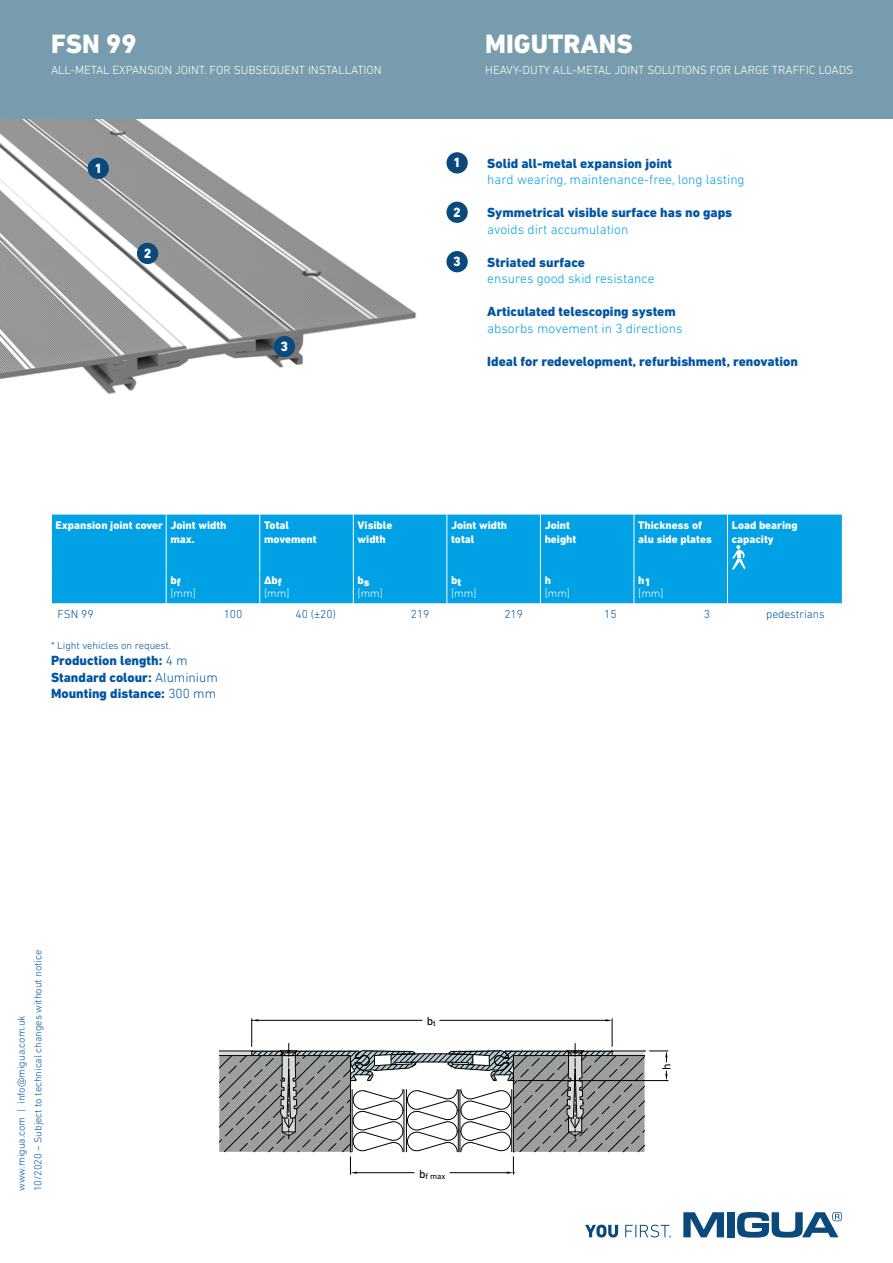
<style>
.page{position:relative;width:893px;height:1263px;background:#fff}
.page>*{position:absolute;margin:0;border:0;box-sizing:border-box;transform-origin:0 0}
.t1{font:800 27px "DIN Next LT Pro";color:#fff}
.t2{font:800 13.65px "DIN Next LT Pro";color:#fff}
.t3{font:800 13.5px/16.5px "DIN Next LT Pro";color:#0055a3}
.t4{font:300 13.5px "DIN Next LT Pro";color:#00a1e5}
.t5{font:300 12px "DIN Next LT Pro";color:#fff}
.t6{font:12px "DIN Next LT Pro";color:#000}
.t7{font:300 11.7px "DIN Next LT Pro";color:#0055a3}
.t8{font:800 11.25px/13.5px "DIN Next LT Pro";color:#fff}
.t9{font:300 11.25px "DIN Next LT Pro";color:#fff}
.t10{font:300 10.5px/16.5px "DIN Next LT Pro";color:#0055a3}
.t11{font:8.4px "DIN Next LT Pro";color:#000}
.s1{font-weight:300}
.s2{font-size:12px}
</style>
<div class="page">
<svg style="left:683px;top:1212px;width:41px;height:25px"></svg>
<div style="left:727px;top:1212px;width:8px;height:25px;background:#0a497b"></div>
<svg style="left:737px;top:1212px;width:105px;height:25px"></svg>
<svg style="left:585px;top:1224px;width:86px;height:13px"></svg>
<svg style="left:219px;top:1018px;width:449px;height:156px"></svg>
<img style="left:0;top:119px;width:417px;height:275px">
<div style="left:0;top:0;width:893px;height:119px;background:#779cad"></div>
<div style="left:88px;top:158px;width:21px;height:21px;background:#0a497b;border-radius:50%"></div>
<div style="left:446px;top:152px;width:22px;height:21px;background:#0a497b;border-radius:50%"></div>
<div style="left:446px;top:202px;width:22px;height:21px;background:#0a497b;border-radius:50%"></div>
<div style="left:137px;top:243px;width:21px;height:21px;background:#0a497b;border-radius:50%"></div>
<div style="left:446px;top:251px;width:22px;height:21px;background:#0a497b;border-radius:50%"></div>
<div style="left:274px;top:336px;width:21px;height:21px;background:#0a497b;border-radius:50%"></div>
<div style="left:52px;top:515px;width:790px;height:60px;background:#00a1e5"></div>
<hr style="left:727px;top:515px;width:1px;height:60px;background:#fff">
<hr style="left:446px;top:515px;width:1px;height:60px;background:#fff">
<hr style="left:540px;top:515px;width:1px;height:60px;background:#fff">
<hr style="left:353px;top:515px;width:1px;height:60px;background:#fff">
<hr style="left:259px;top:515px;width:1px;height:60px;background:#fff">
<hr style="left:166px;top:515px;width:1px;height:60px;background:#fff">
<hr style="left:634px;top:515px;width:1px;height:60px;background:#fff">
<div style="left:51px;top:575px;width:792px;height:29px;background:#00a1e5"></div>
<svg style="left:732px;top:545px;width:13px;height:24px"></svg>
<h1 class="t1" style="left:51px;top:28px;width:87px">FSN 99</h1>
<p class="t5" style="left:51px;top:63px;width:332px">ALL-METAL EXPANSION JOINT. FOR SUBSEQUENT INSTALLATION</p>
<p class="t2" style="left:94px;top:160px;width:9px">1</p>
<p class="t2" style="left:144px;top:245px;width:9px">2</p>
<p class="t2" style="left:281px;top:338px;width:9px">3</p>
<h1 class="t1" style="left:485px;top:28px;width:149px">MIGUTRANS</h1>
<p class="t5" style="left:485px;top:63px;width:370px">HEAVY-DUTY ALL-METAL JOINT SOLUTIONS FOR LARGE TRAFFIC LOADS</p>
<p class="t2" style="left:453px;top:155px;width:9px">1</p>
<p class="t2" style="left:453px;top:204px;width:9px">2</p>
<p class="t2" style="left:453px;top:254px;width:9px">3</p>
<p class="t3" style="left:487px;top:155px;width:186px">Solid all-metal expansion joint</p>
<p class="t4" style="left:487px;top:172px;width:259px">hard wearing, maintenance-free, long lasting</p>
<p class="t3" style="left:487px;top:205px;width:246px">Symmetrical visible surface has no gaps</p>
<p class="t4" style="left:487px;top:222px;width:143px">avoids dirt accumulation</p>
<p class="t3" style="left:487px;top:254px;width:99px">Striated surface</p>
<p class="t4" style="left:487px;top:271px;width:169px">ensures good skid resistance</p>
<p class="t3" style="left:487px;top:303px;width:190px">Articulated telescoping system</p>
<p class="t4" style="left:487px;top:321px;width:197px">absorbs movement in 3 directions</p>
<p class="t3" style="left:487px;top:353px;width:312px">Ideal for redevelopment, refurbishment, renovation</p>
<p class="t8" style="left:170px;top:518px;width:58px;text-indent:-115px">Expansion joint cover Joint width max.</p>
<p class="t8" style="left:264px;top:518px;width:54px">Total movement</p>
<p class="t8" style="left:358px;top:518px;width:36px">Visible width</p>
<p class="t8" style="left:451px;top:518px;width:58px">Joint width total</p>
<p class="t8" style="left:545px;top:518px;width:33px">Joint height</p>
<p class="t8" style="left:638px;top:518px;width:75px">Thickness of alu side plates</p>
<p class="t8" style="left:732px;top:518px;width:67px">Load bearing capacity</p>
<p class="t8" style="left:170px;top:574px;width:12px">bf</p>
<p class="t9" style="left:170px;top:587px;width:27px">[mm]</p>
<p class="t8" style="left:264px;top:573px;width:19px">∆bf</p>
<p class="t9" style="left:264px;top:587px;width:27px">[mm]</p>
<p class="t8" style="left:358px;top:574px;width:14px">bs</p>
<p class="t9" style="left:358px;top:587px;width:27px">[mm]</p>
<p class="t8" style="left:451px;top:574px;width:12px">bt</p>
<p class="t9" style="left:451px;top:587px;width:27px">[mm]</p>
<p class="t8" style="left:545px;top:573px;width:8px">h</p>
<p class="t9" style="left:545px;top:587px;width:27px">[mm]</p>
<p class="t8" style="left:638px;top:574px;width:14px">h1</p>
<p class="t9" style="left:638px;top:587px;width:27px">[mm]</p>
<p class="t7" style="left:57px;top:607px;width:38px">FSN 99</p>
<p class="t7" style="left:224px;top:607px;width:20px">100</p>
<p class="t7" style="left:295px;top:607px;width:42px">40 (±20)</p>
<p class="t7" style="left:411px;top:607px;width:20px">219</p>
<p class="t7" style="left:504px;top:607px;width:20px">219</p>
<p class="t7" style="left:604px;top:607px;width:14px">15</p>
<p class="t7" style="left:704px;top:607px;width:8px">3</p>
<p class="t7" style="left:766px;top:607px;width:60px">pedestrians</p>
<p class="t10" style="left:51px;top:637px;width:122px">* Light vehicles on request.</p>
<p class="t3" style="left:51px;top:652px;width:168px">Production length: <span class="s1">4 m<br></span>Standard colour: <span class="s1">Aluminium<br></span>Mounting distance: <span class="s1">300 mm</span></p>
<p class="t10" style="left:13px;top:1191px;width:243px;rotate:-90deg">www.migua.com | info@migua.com.uk<br>10/2020 – Subject to technical changes without notice</p>
<p class="t6" style="left:427px;top:1014px;width:11px">b<sub>t</sub></p>
<p class="t11" style="left:419px;top:1171px;width:28px"><span class="s2">b</span>f max</p>
<p class="t6" style="left:659px;top:1070px;width:8px;rotate:-90deg">h</p>
</div>
